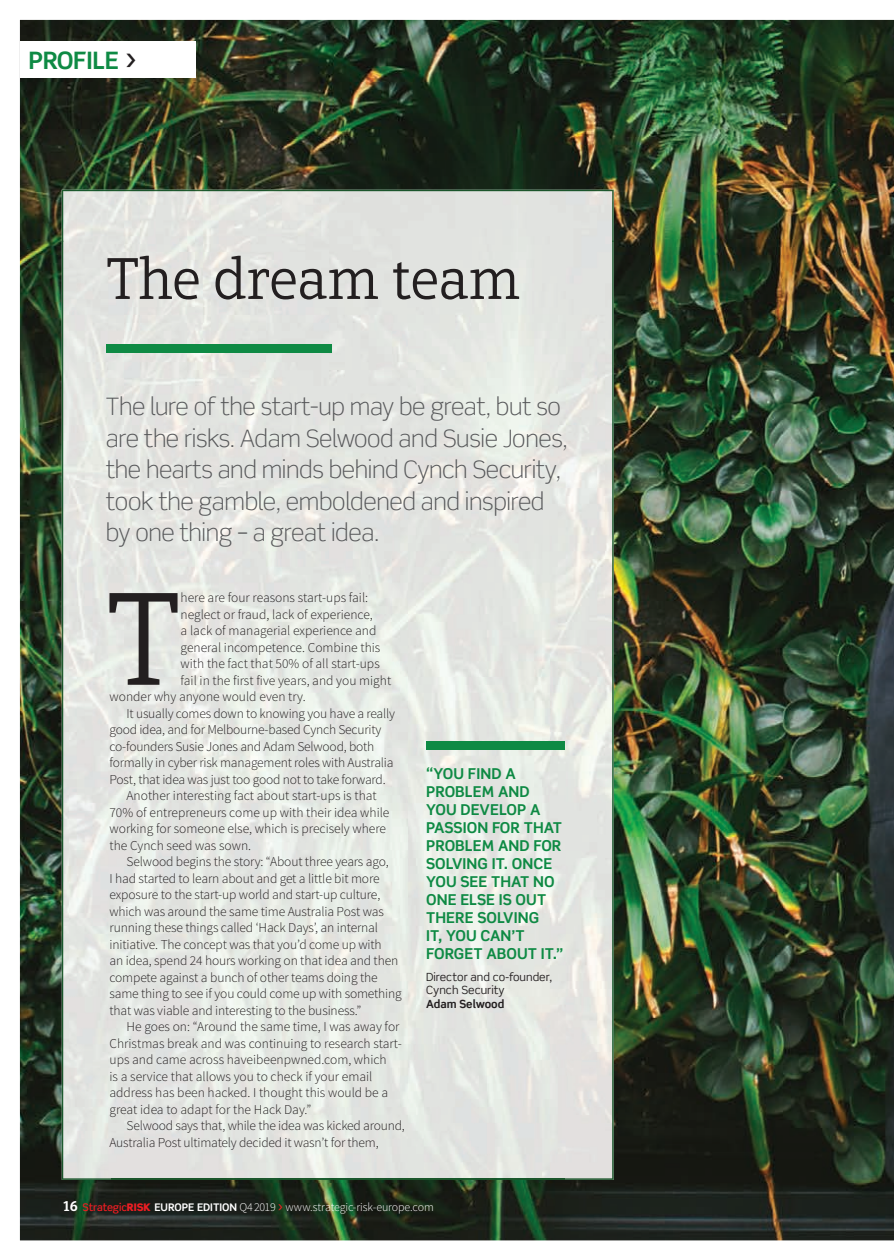
<style>
.page{position:relative;width:894px;height:1260px;background:#fff}
.page>*{position:absolute;margin:0;border:0;box-sizing:border-box;transform-origin:0 0}
.t1{font:300 134.85px "Aptifer Slab LT Pro";color:#231f20}
.t2{font:300 60px "Aptifer Slab LT Pro";letter-spacing:-.02em;color:#231f20}
.t3{font:300 24px/31.5px "Scene";letter-spacing:-.015em;color:#57585a}
.t4{font:700 24px "Scene";letter-spacing:-.02em;color:#0e8a44}
.t5{font:700 15px/18px "Scene";letter-spacing:.005em;color:#0e8a44}
.t6{font:300 13.5px "Source Sans Pro";letter-spacing:-.01em;color:#231f20}
.t7{font:300 12px "Source Sans Pro";letter-spacing:-.015em;color:#fff}
.t8{font:11.25px/13.5px "Scene";color:#231f20}
.t9{font:700 11.25px "Scene";color:#231f20}
.s1{color:#231f20}
.s2{font-family:"Aptifer Slab LT Pro";font-weight:600;font-size:15px}
.s3{font-family:"Scene";font-weight:500;font-size:10.5px;color:#ee1d23}
.s4{font-family:"Scene";font-weight:900;font-size:10.5px;color:#ee1d23}
.s5{font-family:"Scene";font-weight:700;font-size:10.5px}
.s6{font-family:"Scene";font-weight:700;font-size:10.5px;color:#ee1d23}
</style>
<div class="page">
<img style="left:20px;top:20px;width:873px;height:1220px">
<img style="left:112px;top:242px;width:451px;height:936px">
<img style="left:62px;top:190px;width:551px;height:52px">
<img style="left:62px;top:241px;width:50px;height:939px">
<img style="left:563px;top:241px;width:50px;height:939px">
<img style="left:111px;top:1178px;width:453px;height:2px">
<div style="left:106px;top:344px;width:225px;height:8px;background:#0e8a44"></div>
<div style="left:425px;top:741px;width:139px;height:9px;background:#0e8a44"></div>
<div style="left:20px;top:41px;width:175px;height:36px;background:#fff"></div>
<h3 class="t4" style="left:28px;top:45px;width:112px">PROFILE <span class="s1">&gt;</span></h3>
<h2 class="t2" style="left:106px;top:245px;width:416px">The dream team</h2>
<h3 class="t3" style="left:106px;top:391px;width:463px">The lure of the start-up may be great, but so are the risks. Adam Selwood and Susie Jones, the hearts and minds behind Cynch Security, took the gamble, emboldened and inspired by one thing – a great idea.</h3>
<h1 class="t1" style="left:106px;top:563px;width:76px">T</h1>
<p class="t6" style="left:180px;top:589px;width:189px">here are four reasons start-ups fail:</p>
<p class="t6" style="left:180px;top:606px;width:194px">neglect or fraud, lack of experience,</p>
<p class="t6" style="left:180px;top:622px;width:197px">a lack of managerial experience and</p>
<p class="t6" style="left:180px;top:639px;width:201px">general incompetence. Combine this</p>
<p class="t6" style="left:180px;top:655px;width:200px">with the fact that 50% of all start-ups</p>
<p class="t6" style="left:180px;top:672px;width:212px">fail in the first five years, and you might</p>
<p class="t6" style="left:109px;top:688px;width:198px">wonder why anyone would even try.</p>
<p class="t6" style="left:126px;top:705px;width:270px">It usually comes down to knowing you have a really</p>
<p class="t6" style="left:109px;top:721px;width:273px">good idea, and for Melbourne-based Cynch Security</p>
<p class="t6" style="left:109px;top:738px;width:266px">co-founders Susie Jones and Adam Selwood, both</p>
<p class="t6" style="left:109px;top:754px;width:285px">formally in cyber risk management roles with Australia</p>
<p class="t6" style="left:109px;top:771px;width:277px">Post, that idea was just too good not to take forward.</p>
<p class="t6" style="left:126px;top:787px;width:251px">Another interesting fact about start-ups is that</p>
<p class="t6" style="left:109px;top:804px;width:281px">70% of entrepreneurs come up with their idea while</p>
<p class="t6" style="left:109px;top:820px;width:278px">working for someone else, which is precisely where</p>
<p class="t6" style="left:109px;top:837px;width:143px">the Cynch seed was sown.</p>
<p class="t6" style="left:126px;top:853px;width:263px">Selwood begins the story: “About three years ago,</p>
<p class="t6" style="left:109px;top:870px;width:271px">I had started to learn about and get a little bit more</p>
<p class="t6" style="left:109px;top:886px;width:272px">exposure to the start-up world and start-up culture,</p>
<p class="t6" style="left:109px;top:903px;width:276px">which was around the same time Australia Post was</p>
<p class="t6" style="left:109px;top:919px;width:270px">running these things called ‘Hack Days’, an internal</p>
<p class="t6" style="left:109px;top:936px;width:273px">initiative. The concept was that you’d come up with</p>
<p class="t6" style="left:109px;top:952px;width:290px">an idea, spend 24 hours working on that idea and then</p>
<p class="t6" style="left:109px;top:969px;width:269px">compete against a bunch of other teams doing the</p>
<p class="t6" style="left:109px;top:985px;width:294px">same thing to see if you could come up with something</p>
<p class="t6" style="left:109px;top:1002px;width:253px">that was viable and interesting to the business.”</p>
<p class="t6" style="left:126px;top:1018px;width:274px">He goes on: “Around the same time, I was away for</p>
<p class="t6" style="left:109px;top:1035px;width:294px">Christmas break and was continuing to research start-</p>
<p class="t6" style="left:109px;top:1051px;width:278px">ups and came across haveibeenpwned.com, which</p>
<p class="t6" style="left:109px;top:1068px;width:264px">is a service that allows you to check if your email</p>
<p class="t6" style="left:109px;top:1084px;width:280px">address has been hacked. I thought this would be a</p>
<p class="t6" style="left:109px;top:1101px;width:203px">great idea to adapt for the Hack Day.”</p>
<p class="t6" style="left:126px;top:1117px;width:279px">Selwood says that, while the idea was kicked around,</p>
<p class="t6" style="left:109px;top:1134px;width:270px">Australia Post ultimately decided it wasn’t for them,</p>
<p class="t5" style="left:426px;top:764px;width:139px">“YOU FIND A<br>PROBLEM AND<br>YOU DEVELOP A<br>PASSION FOR THAT<br>PROBLEM AND FOR<br>SOLVING IT. ONCE<br>YOU SEE THAT NO<br>ONE ELSE IS OUT<br>THERE SOLVING<br>IT, YOU CAN’T<br>FORGET ABOUT IT.”</p>
<p class="t8" style="left:426px;top:970px;width:127px">Director and co-founder,<br>Cynch Security</p>
<p class="t9" style="left:426px;top:996px;width:80px">Adam Selwood</p>
<p class="t7" style="left:62px;top:1200px;width:372px"><span class="s2">16</span> <span class="s3">Strategic</span><span class="s4">RISK</span> <span class="s5">EUROPE EDITION</span> Q4 2019 <span class="s6">&gt;</span> www.strategic-risk-europe.com</p>
</div>
